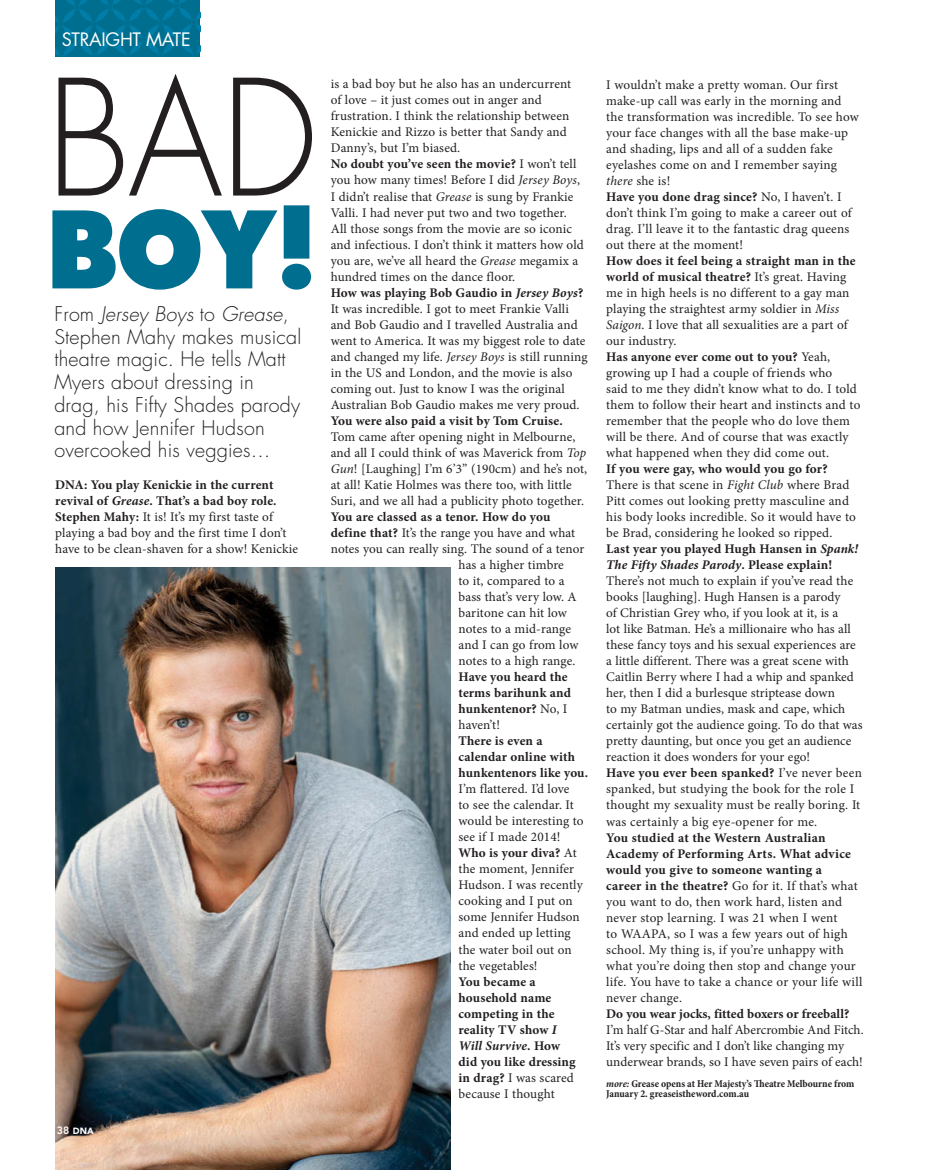
<style>
.page{position:relative;width:936px;height:1170px;background:#fff}
.page>*{position:absolute;margin:0;border:0;box-sizing:border-box;transform-origin:0 0}
.t1{font:300 156.3px "Futura Std";color:#231f20;scale:.94 1}
.t2{font:800 103.35px "Futura Std";color:#006f8f;scale:.94 1}
.t3{font:300 19.65px/22.6px "Futura Std";letter-spacing:.01em;color:#231f20}
.t4{font:18px "Futura Std";letter-spacing:-.015em;color:#fff}
.t5{font:13.2px/16px "Minion Pro";letter-spacing:.01em;color:#231f20}
.t6{font:700 13.2px/16px "Minion Pro";letter-spacing:.01em;color:#231f20}
.t7{font:700 condensed 10.5px/9.8px "Minion Pro";letter-spacing:-.005em;color:#231f20}
.t8{font:900 9px "Avenir";color:#fff}
.s1{font-style:italic}
.s2{font-weight:700}
.s3{font-weight:700;font-style:italic}
.s4{font-weight:800;font-size:10.5px}
.s5{font-weight:400}
</style>
<div class="page">
<svg style="left:55px;top:0;width:145px;height:57px;background:#007295"></svg>
<img style="left:55px;top:567px;width:395px;height:602px">
<h3 class="t4" style="left:62px;top:28px;width:130px">STRAIGHT MATE</h3>
<h1 class="t1" style="left:47px;top:44px;width:289px">bad</h1>
<h2 class="t2" style="left:47px;top:184px;width:291px">boy!</h2>
<h3 class="t3" style="left:54px;top:303px;width:248px">From <span class="s1">Jersey Boys</span> to <span class="s1">Grease</span>,<br>Stephen Mahy makes musical theatre magic. He tells Matt<br>Myers about dressing in drag, his Fifty Shades parody and how Jennifer Hudson overcooked his veggies…</h3>
<p class="t5" style="left:55px;top:476px;width:244px"><span class="s2">DNA: You play Kenickie in the current revival of</span> <span class="s3">Grease</span><span class="s2">. That’s a bad boy role.<br>Stephen Mahy:</span> It is! It’s my first taste of playing a bad boy and the first time I don’t have to be clean-shaven for a show! Kenickie</p>
<p class="t8" style="left:57px;top:1124px;width:38px"><span class="s4">38</span> DNA</p>
<p class="t5" style="left:331px;top:76px;width:258px">is a bad boy but he also has an undercurrent<br>of love – it just comes out in anger and frustration. I think the relationship between Kenickie and Rizzo is better that Sandy and Danny’s, but I’m biased.<br><span class="s2">No doubt you’ve seen the movie?</span> I won’t tell you how many times! Before I did <span class="s1">Jersey Boys</span>, I didn’t realise that <span class="s1">Grease</span> is sung by Frankie Valli. I had never put two and two together.<br>All those songs from the movie are so iconic and infectious. I don’t think it matters how old you are, we’ve all heard the <span class="s1">Grease</span> megamix a hundred times on the dance floor.<br><span class="s2">How was playing Bob Gaudio in</span> <span class="s3">Jersey Boys</span><span class="s2">?<br></span>It was incredible. I got to meet Frankie Valli and Bob Gaudio and I travelled Australia and went to America. It was my biggest role to date and changed my life. <span class="s1">Jersey Boys</span> is still running in the US and London, and the movie is also coming out. Just to know I was the original Australian Bob Gaudio makes me very proud.</p>
<p class="t6" style="left:331px;top:412px;width:233px">You were also paid a visit by Tom Cruise.</p>
<p class="t5" style="left:331px;top:428px;width:258px">Tom came after opening night in Melbourne, and all I could think of was Maverick from <span class="s1">Top Gun</span>! [Laughing] I’m 6’3” (190cm) and he’s not, at all! Katie Holmes was there too, with little Suri, and we all had a publicity photo together.</p>
<p class="t6" style="left:331px;top:508px;width:221px">You are classed as a tenor. How do you</p>
<p class="t5" style="left:331px;top:524px;width:246px"><span class="s2">define that?</span> It’s the range you have and what</p>
<p class="t5" style="left:331px;top:540px;width:255px">notes you can really sing. The sound of a tenor</p>
<p class="t5" style="left:458px;top:556px;width:107px">has a higher timbre</p>
<p class="t5" style="left:458px;top:572px;width:108px">to it, compared to a</p>
<p class="t5" style="left:458px;top:588px;width:120px">bass that’s very low. A</p>
<p class="t5" style="left:458px;top:605px;width:110px">baritone can hit low</p>
<p class="t5" style="left:458px;top:621px;width:114px">notes to a mid-range</p>
<p class="t5" style="left:458px;top:637px;width:121px">and I can go from low</p>
<p class="t5" style="left:458px;top:653px;width:118px">notes to a high range.</p>
<p class="t6" style="left:458px;top:668px;width:114px">Have you heard the terms barihunk and hunkentenor? <span class="s5">No, I haven’t!</span></p>
<p class="t6" style="left:458px;top:732px;width:131px">There is even a calendar online with hunkentenors like you.</p>
<p class="t5" style="left:458px;top:781px;width:126px">I’m flattered. I’d love to see the calendar. It would be interesting to see if I made 2014!<br><span class="s2">Who is your diva?</span> At the moment, Jennifer<br>Hudson. I was recently cooking and I put on some Jennifer Hudson and ended up letting the water boil out on the vegetables!</p>
<p class="t6" style="left:458px;top:973px;width:119px">You became a household name competing in the reality TV show <span class="s1">I<br>Will Survive</span>. How did you like dressing in drag? <span class="s5">I was scared because I thought</span></p>
<p class="t5" style="left:606px;top:76px;width:254px">I wouldn’t make a pretty woman. Our first make-up call was early in the morning and the transformation was incredible. To see how your face changes with all the base make-up and shading, lips and all of a sudden fake eyelashes come on and I remember saying <span class="s1">there</span> she is!<br><span class="s2">Have you done drag since?</span> No, I haven’t. I don’t think I’m going to make a career out of drag. I’ll leave it to the fantastic drag queens out there at the moment!</p>
<p class="t5" style="left:606px;top:252px;width:256px"><span class="s2">How does it feel being a straight man in the world of musical theatre?</span> It’s great. Having me in high heels is no different to a gay man playing the straightest army soldier in <span class="s1">Miss Saigon</span>. I love that all sexualities are a part of our industry.<br><span class="s2">Has anyone ever come out to you?</span> Yeah, growing up I had a couple of friends who<br>said to me they didn’t know what to do. I told them to follow their heart and instincts and to remember that the people who do love them will be there. And of course that was exactly what happened when they did come out.</p>
<p class="t5" style="left:606px;top:461px;width:258px"><span class="s2">If you were gay, who would you go for?<br></span>There is that scene in <span class="s1">Fight Club</span> where Brad Pitt comes out looking pretty masculine and his body looks incredible. So it would have to be Brad, considering he looked so ripped.<br><span class="s2">Last year you played Hugh Hansen in</span> <span class="s3">Spank!<br>The Fifty Shades Parody</span><span class="s2">. Please explain!<br></span>There’s not much to explain if you’ve read the books [laughing]. Hugh Hansen is a parody<br>of Christian Grey who, if you look at it, is a<br>lot like Batman. He’s a millionaire who has all these fancy toys and his sexual experiences are a little different. There was a great scene with Caitlin Berry where I had a whip and spanked her, then I did a burlesque striptease down<br>to my Batman undies, mask and cape, which certainly got the audience going. To do that was pretty daunting, but once you get an audience reaction it does wonders for your ego!<br><span class="s2">Have you ever been spanked?</span> I’ve never been spanked, but studying the book for the role I thought my sexuality must be really boring. It was certainly a big eye-opener for me.</p>
<p class="t5" style="left:606px;top:829px;width:258px"><span class="s2">You studied at the Western Australian Academy of Performing Arts. What advice would you give to someone wanting a<br>career in the theatre?</span> Go for it. If that’s what you want to do, then work hard, listen and never stop learning. I was 21 when I went<br>to WAAPA, so I was a few years out of high school. My thing is, if you’re unhappy with what you’re doing then stop and change your life. You have to take a chance or your life will never change.</p>
<p class="t6" style="left:606px;top:1005px;width:244px">Do you wear jocks, fitted boxers or freeball?</p>
<p class="t5" style="left:606px;top:1021px;width:259px">I’m half G-Star and half Abercrombie And Fitch.<br>It’s very specific and I don’t like changing my underwear brands, so I have seven pairs of each!</p>
<p class="t7" style="left:606px;top:1078px;width:250px"><span class="s1">more:</span> Grease opens at Her Majesty’s Theatre Melbourne from<br>January 2. greaseistheword.com.au</p>
</div>
